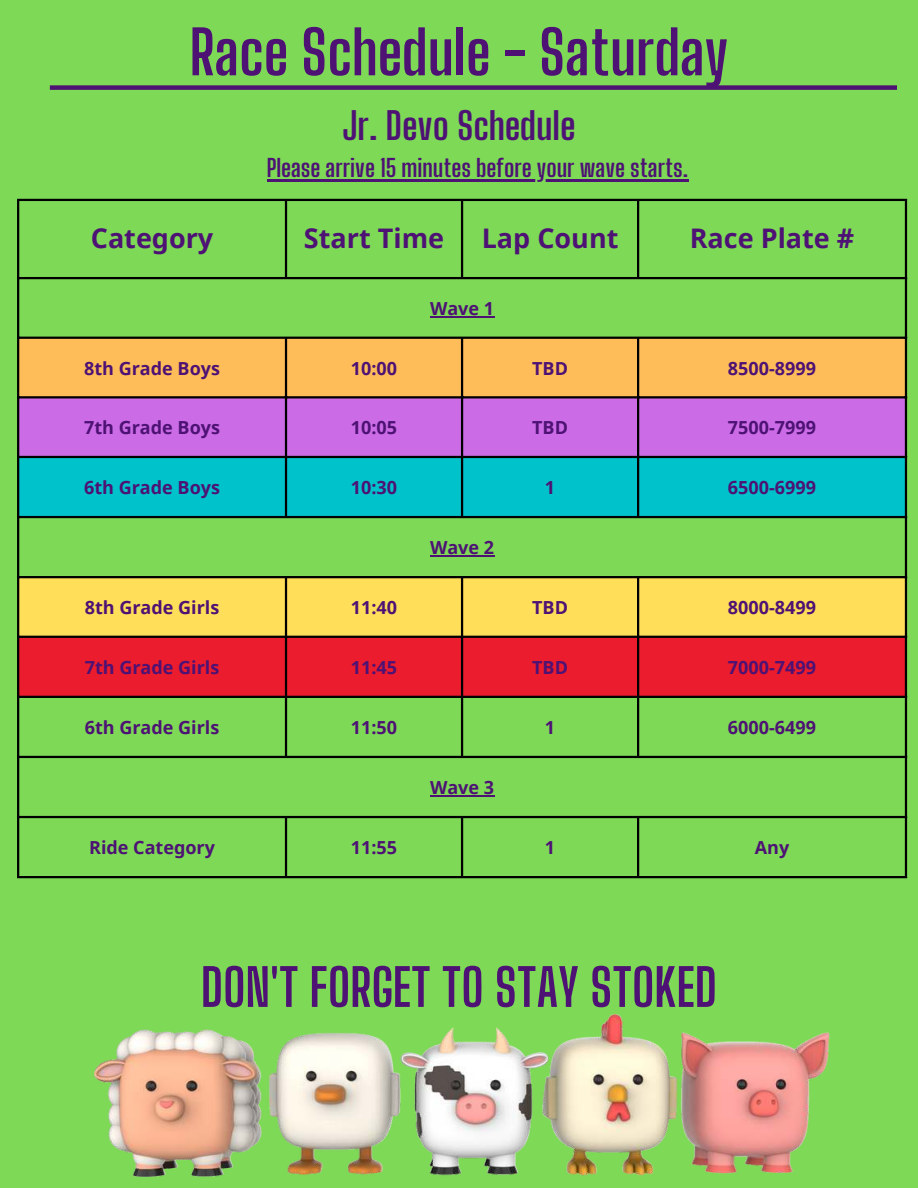
<style>
.page{position:relative;width:918px;height:1188px;background:#7ed957}
.page>*{position:absolute;margin:0;border:0;box-sizing:border-box;transform-origin:0 0}
.t1{font:700 60px "Big Shoulders Display";color:#4d1274}
.t2{font:700 51px "Big Shoulders Display";color:#4d1274}
.t3{font:700 37.5px "Big Shoulders Display";color:#4d1274}
.t4{font:700 27px "Noto Sans";color:#4d1274}
.t5{font:700 24px "Big Shoulders Display";color:#4d1274}
.t6{font:700 18px "Noto Sans";color:#4d1274}
</style>
<div class="page">
<div style="left:19px;top:339px;width:886px;height:57px;background:#ffbd59"></div>
<div style="left:19px;top:398px;width:886px;height:58px;background:#cb6ce6"></div>
<div style="left:19px;top:458px;width:886px;height:58px;background:#00c2cb"></div>
<div style="left:19px;top:578px;width:886px;height:58px;background:#ffde59"></div>
<div style="left:19px;top:638px;width:886px;height:58px;background:#ea1c2d"></div>
<svg style="left:19px;top:698px;width:886px;height:58px"></svg>
<hr style="left:430px;top:316px;width:64px;height:1px;background:#4d1274">
<hr style="left:430px;top:555px;width:64px;height:1px;background:#4d1274">
<hr style="left:430px;top:795px;width:64px;height:1px;background:#4d1274">
<hr style="left:17px;top:201px;width:2px;height:675px;background:#000">
<hr style="left:285px;top:201px;width:2px;height:76px;background:#000">
<hr style="left:285px;top:339px;width:2px;height:177px;background:#000">
<hr style="left:285px;top:578px;width:2px;height:178px;background:#000">
<hr style="left:285px;top:818px;width:2px;height:58px;background:#000">
<hr style="left:461px;top:201px;width:2px;height:76px;background:#000">
<hr style="left:461px;top:339px;width:2px;height:177px;background:#000">
<hr style="left:461px;top:578px;width:2px;height:178px;background:#000">
<hr style="left:461px;top:818px;width:2px;height:58px;background:#000">
<hr style="left:637px;top:201px;width:2px;height:76px;background:#000">
<hr style="left:637px;top:339px;width:2px;height:177px;background:#000">
<hr style="left:637px;top:578px;width:2px;height:178px;background:#000">
<hr style="left:637px;top:818px;width:2px;height:58px;background:#000">
<hr style="left:905px;top:201px;width:2px;height:675px;background:#000">
<hr style="left:17px;top:199px;width:890px;height:2px;background:#000">
<hr style="left:17px;top:277px;width:890px;height:2px;background:#000">
<hr style="left:17px;top:337px;width:890px;height:2px;background:#000">
<hr style="left:17px;top:396px;width:890px;height:2px;background:#000">
<hr style="left:17px;top:456px;width:890px;height:2px;background:#000">
<hr style="left:17px;top:516px;width:890px;height:2px;background:#000">
<hr style="left:17px;top:576px;width:890px;height:2px;background:#000">
<hr style="left:17px;top:636px;width:890px;height:2px;background:#000">
<hr style="left:17px;top:696px;width:890px;height:2px;background:#000">
<hr style="left:17px;top:756px;width:890px;height:2px;background:#000">
<hr style="left:17px;top:816px;width:890px;height:2px;background:#000">
<hr style="left:17px;top:876px;width:890px;height:2px;background:#000">
<div style="left:50px;top:85px;width:847px;height:5px;background:#4d1274"></div>
<hr style="left:267px;top:179px;width:421px;height:3px;background:#4d1274">
<img style="left:95px;top:1015px;width:735px;height:162px">
<h1 class="t1" style="left:190px;top:11px;width:540px">Race Schedule - Saturday</h1>
<h3 class="t3" style="left:342px;top:100px;width:235px">Jr. Devo Schedule</h3>
<h3 class="t5" style="left:267px;top:151px;width:423px">Please arrive 15 minutes before your wave starts.</h3>
<h3 class="t4" style="left:91px;top:219px;width:124px">Category</h3>
<h3 class="t4" style="left:304px;top:219px;width:142px">Start Time</h3>
<h3 class="t4" style="left:482px;top:219px;width:138px">Lap Count</h3>
<h3 class="t4" style="left:690px;top:219px;width:166px">Race Plate #</h3>
<p class="t6" style="left:430px;top:296px;width:66px">Wave 1</p>
<p class="t6" style="left:84px;top:356px;width:137px">8th Grade Boys</p>
<p class="t6" style="left:351px;top:356px;width:48px">10:00</p>
<p class="t6" style="left:532px;top:356px;width:37px">TBD</p>
<p class="t6" style="left:728px;top:356px;width:90px">8500-8999</p>
<p class="t6" style="left:84px;top:415px;width:137px">7th Grade Boys</p>
<p class="t6" style="left:351px;top:415px;width:48px">10:05</p>
<p class="t6" style="left:532px;top:415px;width:37px">TBD</p>
<p class="t6" style="left:728px;top:415px;width:90px">7500-7999</p>
<p class="t6" style="left:84px;top:475px;width:137px">6th Grade Boys</p>
<p class="t6" style="left:351px;top:475px;width:48px">10:30</p>
<p class="t6" style="left:545px;top:475px;width:12px">1</p>
<p class="t6" style="left:728px;top:475px;width:90px">6500-6999</p>
<p class="t6" style="left:430px;top:535px;width:66px">Wave 2</p>
<p class="t6" style="left:85px;top:595px;width:136px">8th Grade Girls</p>
<p class="t6" style="left:351px;top:595px;width:48px">11:40</p>
<p class="t6" style="left:532px;top:595px;width:37px">TBD</p>
<p class="t6" style="left:728px;top:595px;width:90px">8000-8499</p>
<p class="t6" style="left:85px;top:655px;width:136px">7th Grade Girls</p>
<p class="t6" style="left:351px;top:655px;width:48px">11:45</p>
<p class="t6" style="left:532px;top:655px;width:37px">TBD</p>
<p class="t6" style="left:728px;top:655px;width:90px">7000-7499</p>
<p class="t6" style="left:85px;top:715px;width:136px">6th Grade Girls</p>
<p class="t6" style="left:351px;top:715px;width:48px">11:50</p>
<p class="t6" style="left:545px;top:715px;width:12px">1</p>
<p class="t6" style="left:728px;top:715px;width:90px">6000-6499</p>
<p class="t6" style="left:430px;top:775px;width:66px">Wave 3</p>
<p class="t6" style="left:89px;top:835px;width:127px">Ride Category</p>
<p class="t6" style="left:351px;top:835px;width:48px">11:55</p>
<p class="t6" style="left:545px;top:835px;width:12px">1</p>
<p class="t6" style="left:755px;top:835px;width:36px">Any</p>
<h2 class="t2" style="left:201px;top:953px;width:518px">DON'T FORGET TO STAY STOKED</h2>
</div>
